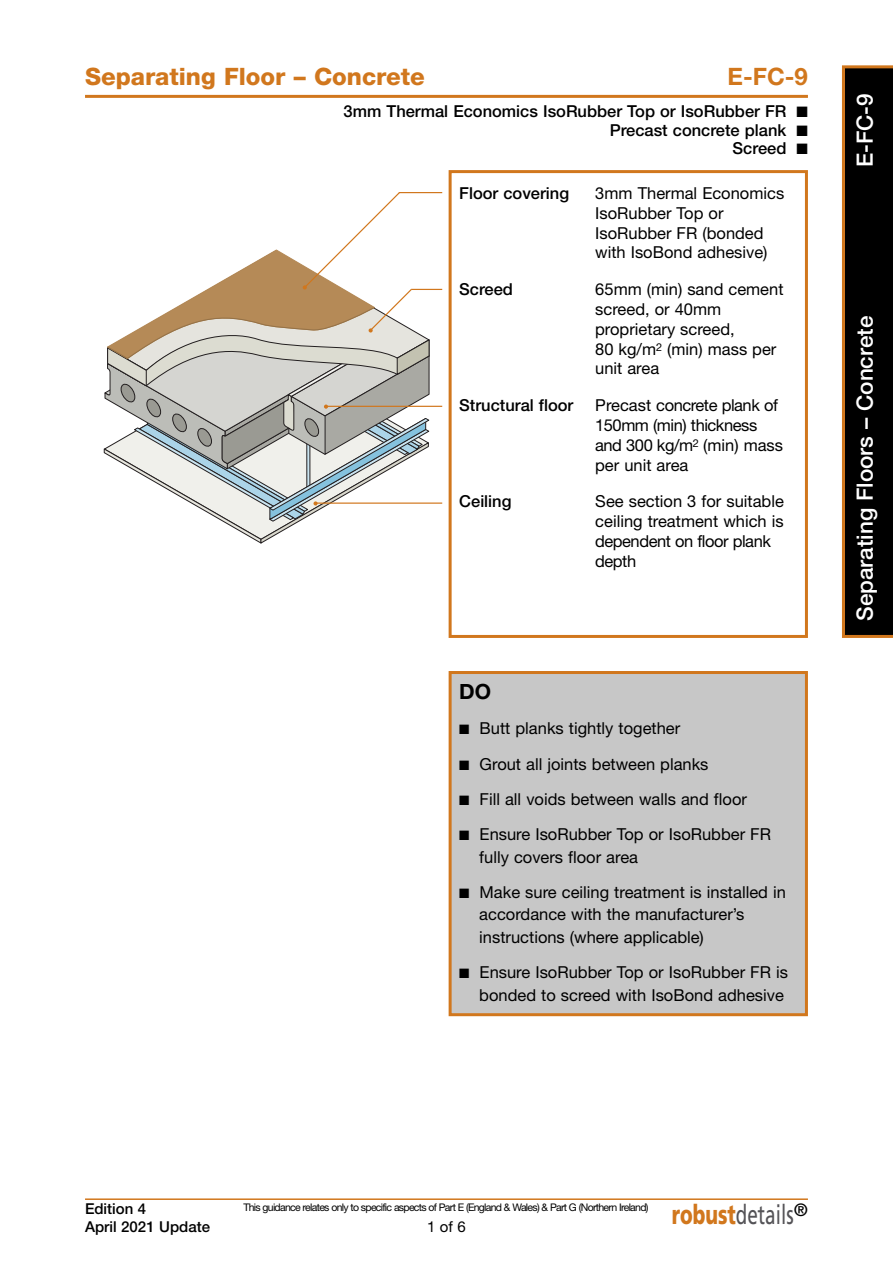
<style>
.page{position:relative;width:893px;height:1263px;background:#fff}
.page>*{position:absolute;margin:0;border:0;box-sizing:border-box;transform-origin:0 0}
.t1{font:27px "Frutiger";color:#545357;scale:.7 1}
.t2{font:800 24px "Helvetica Neue";color:#d1771d}
.t3{font:700 24px "Helvetica Neue";color:#d1771d}
.t4{font:500 22.5px "Helvetica Neue";color:#fff}
.t5{font:700 21px "Helvetica Neue";color:#000}
.t6{font:17.85px "Frutiger";color:#000}
.t7{font:16.5px/19.8px "Helvetica Neue";color:#000}
.t8{font:500 16.5px/18.1px "Helvetica Neue";color:#000;text-align:right}
.t9{font:16.5px/19.8px "Helvetica Neue";letter-spacing:-.03em;color:#000}
.t10{font:500 15px/18px "Helvetica Neue";color:#000}
.t11{font:15px "Helvetica Neue";color:#000}
.t12{font:10.5px "Helvetica Neue";letter-spacing:-.065em;color:#000}
.s1{font-weight:900;color:#d1771d}
</style>
<div class="page">
<svg style="left:842px;top:65px;width:51px;height:573px;background:#0e0802"></svg>
<div style="left:452px;top:674px;width:353px;height:339px;background:#c7c7c7"></div>
<div style="left:449px;top:671px;width:359px;height:345px;border:3px solid #d1771d"></div>
<hr style="left:85px;top:1198px;width:723px;height:2px;background:#d1771d">
<hr style="left:85px;top:95px;width:723px;height:3px;background:#d1771d">
<div style="left:449px;top:170px;width:359px;height:468px;border:3px solid #d1771d"></div>
<hr style="left:411px;top:289px;width:31px;height:1px;background:#d1771d">
<hr style="left:327px;top:406px;width:115px;height:1px;background:#d1771d">
<hr style="left:399px;top:192px;width:43px;height:1px;background:#d1771d">
<hr style="left:316px;top:502px;width:126px;height:2px;background:#d1771d">
<svg style="left:104px;top:192px;width:326px;height:352px"></svg>
<h2 class="t2" style="left:85px;top:68px;width:341px">Separating Floor – Concrete</h2>
<h2 class="t3" style="left:727px;top:68px;width:82px">E-FC-9</h2>
<p class="t8" style="left:344px;top:104px;width:466px">3mm Thermal Economics IsoRubber Top or IsoRubber FR ■<br>Precast concrete plank ■<br>Screed ■</p>
<p class="t8" style="left:459px;top:186px;width:111px">Floor covering</p>
<p class="t7" style="left:595px;top:185px;width:191px">3mm Thermal Economics<br>IsoRubber Top or<br>IsoRubber FR (bonded with IsoBond adhesive)</p>
<p class="t8" style="left:459px;top:282px;width:55px">Screed</p>
<p class="t7" style="left:595px;top:281px;width:190px">65mm (min) sand cement screed, or 40mm proprietary screed,<br>80 kg/m<sup>2</sup> (min) mass per unit area</p>
<p class="t8" style="left:459px;top:398px;width:116px">Structural floor</p>
<p class="t9" style="left:595px;top:397px;width:189px">Precast concrete plank of<br>150mm (min) thickness and 300 kg/m<sup>2</sup> (min) mass per unit area</p>
<p class="t8" style="left:459px;top:494px;width:54px">Ceiling</p>
<p class="t7" style="left:595px;top:493px;width:190px">See section 3 for suitable ceiling treatment which is dependent on floor plank depth</p>
<p class="t5" style="left:459px;top:684px;width:33px">DO</p>
<p class="t7" style="left:459px;top:720px;width:223px">■ Butt planks tightly together</p>
<p class="t7" style="left:459px;top:755px;width:251px">■ Grout all joints between planks</p>
<p class="t7" style="left:459px;top:791px;width:289px">■ Fill all voids between walls and floor</p>
<p class="t7" style="left:479px;top:825px;width:293px;line-height:22.5px;text-indent:-20px">■ Ensure IsoRubber Top or IsoRubber FR fully covers floor area</p>
<p class="t7" style="left:479px;top:882px;width:308px;line-height:22.5px;text-indent:-20px">■ Make sure ceiling treatment is installed in accordance with the manufacturer’s instructions (where applicable)</p>
<p class="t7" style="left:459px;top:963px;width:330px;line-height:22.5px;text-align:right">■ Ensure IsoRubber Top or IsoRubber FR is bonded to screed with IsoBond adhesive</p>
<h3 class="t4" style="left:857px;top:167px;width:75px;rotate:-90deg">E-FC-9</h3>
<h3 class="t4" style="left:857px;top:621px;width:306px;rotate:-90deg">Separating Floors – Concrete</h3>
<p class="t10" style="left:85px;top:1201px;width:127px">Edition 4<br>April 2021 Update</p>
<p class="t12" style="left:243px;top:1203px;width:407px">This guidance relates only to specific aspects of Part E (England &amp; Wales) &amp; Part G (Northern Ireland)</p>
<p class="t6" style="left:794px;top:1202px;width:16px">®</p>
<h1 class="t1" style="left:672px;top:1203px;width:176px"><span class="s1">robust</span>details</h1>
<p class="t11" style="left:427px;top:1221px;width:40px">1 of 6</p>
</div>
